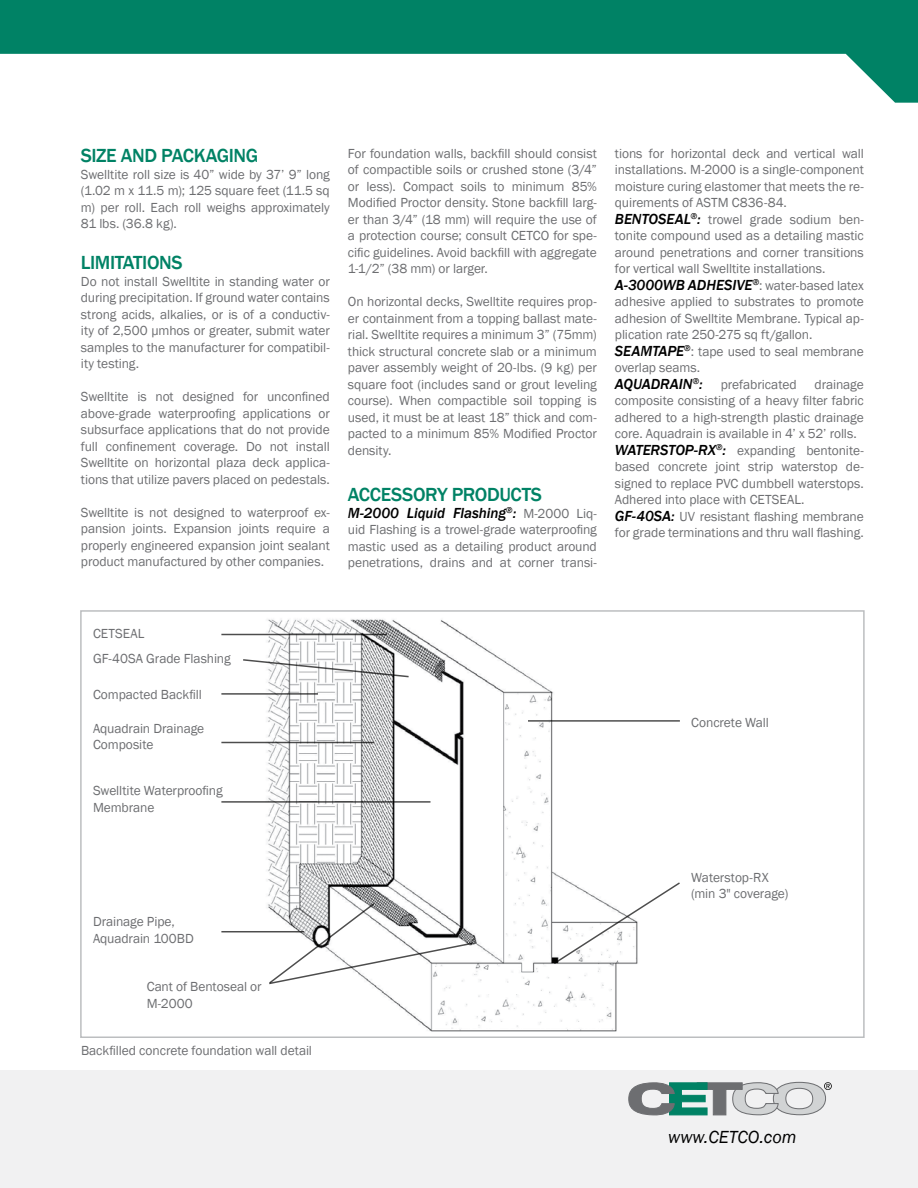
<style>
.page{position:relative;width:918px;height:1188px;background:#fff}
.page>*{position:absolute;margin:0;border:0;box-sizing:border-box;transform-origin:0 0}
.t1{font:500 19.5px "Franklin Gothic";letter-spacing:-.02em;color:#008265}
.t2{font:italic 18px "Franklin Gothic";color:#000}
.t3{font:italic 500 15px "Franklin Gothic";letter-spacing:-.005em;color:#000}
.t4{font:13.5px/16.5px "Franklin Gothic";letter-spacing:-.005em;color:#6d6e71;text-align:justify}
.s1{font-weight:400;font-style:normal;font-size:13.5px;color:#6d6e71}
.s2{font-weight:500;font-style:italic;font-size:15px;color:#000}
</style>
<div class="page">
<svg style="left:0;top:0;width:918px;height:103px;fill:#008265"></svg>
<div style="left:0;top:1070px;width:918px;height:118px;background:#f1f1f2"></div>
<svg style="left:628px;top:1082px;width:204px;height:34px"></svg>
<img style="left:221px;top:619px;width:396px;height:413px">
<div style="left:80px;top:610px;width:785px;height:428px;border:2px solid #bcbec0"></div>
<hr style="left:221px;top:634px;width:166px;height:1px;background:#000">
<hr style="left:221px;top:693px;width:97px;height:2px;background:#000">
<hr style="left:221px;top:742px;width:153px;height:1px;background:#000">
<hr style="left:221px;top:801px;width:209px;height:2px;background:#000">
<hr style="left:221px;top:931px;width:83px;height:1px;background:#000">
<svg style="left:268px;top:902px;width:206px;height:83px"></svg>
<svg style="left:552px;top:881px;width:128px;height:84px"></svg>
<hr style="left:528px;top:720px;width:152px;height:2px;background:#000">
<svg style="left:242px;top:658px;width:168px;height:20px"></svg>
<h1 class="t1" style="left:81px;top:144px;width:179px">SIZE AN D PACKAGING</h1>
<p class="t4" style="left:81px;top:166px;width:251px">Swelltite roll size is 40” wide by 37’ 9” long (1.02 m x 11.5 m); 125 square feet (11.5 sq m) per roll. Each roll weighs approximately 81 lbs. (36.8 kg).</p>
<h1 class="t1" style="left:81px;top:251px;width:103px">LI MITATIONS</h1>
<p class="t4" style="left:81px;top:273px;width:250px">Do not install Swelltite in standing water or during precipitation. If ground water contains strong acids, alkalies, or is of a conductiv&shy;ity of 2,500 μmhos or greater, submit water samples to the manufacturer for compatibil&shy;ity testing.</p>
<p class="t4" style="left:81px;top:389px;width:250px">Swelltite is not designed for unconfined above-grade waterproofing applications or subsurface applications that do not provide full confinement coverage. Do not install Swelltite on horizontal plaza deck applica&shy;tions that utilize pavers placed on pedestals.</p>
<p class="t4" style="left:81px;top:504px;width:251px">Swelltite is not designed to waterproof ex&shy;pansion joints. Expansion joints require a properly engineered expansion joint sealant product manufactured by other companies.</p>
<p class="t4" style="left:348px;top:145px;width:251px">For foundation walls, backfill should consist of compactible soils or crushed stone (3/4” or less). Compact soils to minimum 85% Modified Proctor density. Stone backfill larg&shy;er than 3/4” (18 mm) will require the use of a protection course; consult CETCO for spe&shy;cific guidelines. Avoid backfill with aggregate 1-1/2” (38 mm) or larger.</p>
<p class="t4" style="left:348px;top:294px;width:251px">On horizontal decks, Swelltite requires prop&shy;er containment from a topping ballast mate&shy;rial. Swelltite requires a minimum 3” (75mm) thick structural concrete slab or a minimum paver assembly weight of 20-lbs. (9 kg) per square foot (includes sand or grout leveling course). When compactible soil topping is used, it must be at least 18” thick and com&shy;pacted to a minimum 85% Modified Proctor density.</p>
<h1 class="t1" style="left:348px;top:483px;width:196px">ACCESSORY PRODUCTS</h1>
<p class="t3" style="left:348px;top:503px;width:251px">M-2000 Liquid Flashing<sup>®</sup>: <span class="s1">M-2000 Liq-</span></p>
<p class="t4" style="left:348px;top:522px;width:251px">uid Flashing is a trowel-grade waterproofing mastic used as a detailing product around penetrations, drains and at corner transi-</p>
<p class="t4" style="left:615px;top:145px;width:251px;text-align:left">tions for horizontal deck and vertical wall installations. M-2000 is a single-component moisture curing elastomer that meets the re&shy;quirements of ASTM C836-84.<br><span class="s2">BENTOSEAL</span><sup>®</sup><span class="s2">:</span> trowel grade sodium ben&shy;tonite compound used as a detailing mastic around penetrations and corner transitions for vertical wall Swelltite installations.<br><span class="s2">A-3000WB ADHESIVE</span><sup>®</sup>: water-based latex adhesive applied to substrates to promote adhesion of Swelltite Membrane. Typical ap&shy;plication rate 250-275 sq ft/gallon.<br><span class="s2">SEAMTAPE</span><sup>®</sup>: tape used to seal membrane overlap seams.</p>
<p class="t3" style="left:615px;top:375px;width:90px">AQUADRAIN<sup>®</sup>:</p>
<p class="t4" style="left:721px;top:376px;width:77px">prefabricated</p>
<p class="t4" style="left:615px;top:376px;width:251px;text-align:left;text-indent:200px">drainage composite consisting of a heavy filter fabric adhered to a high-strength plastic drainage core. Aquadrain is available in 4’ x 52’ rolls.<br><span class="s2">WATERSTOP-RX</span><sup>®</sup><span class="s2">:</span> expanding bentonite&shy;based concrete joint strip waterstop de&shy;signed to replace PVC dumbbell waterstops.<br>Adhered into place with CETSEAL.<br><span class="s2">GF-40SA:</span> UV resistant flashing membrane for grade terminations and thru wall flashing.</p>
<p class="t4" style="left:93px;top:625px;width:53px">CETSEAL</p>
<p class="t4" style="left:93px;top:650px;width:139px">GF-40SA Grade Flashing</p>
<p class="t4" style="left:93px;top:687px;width:110px">Compacted Backfill</p>
<p class="t4" style="left:93px;top:720px;width:113px">Aquadrain Drainage<br>Composite</p>
<p class="t4" style="left:93px;top:783px;width:131px">Swelltite Waterproofing<br>Membrane</p>
<p class="t4" style="left:691px;top:714px;width:79px">Concrete Wall</p>
<p class="t4" style="left:93px;top:914px;width:102px">Drainage Pipe,<br>Aquadrain 100BD</p>
<p class="t4" style="left:147px;top:979px;width:117px">Cant of Bentoseal or<br>M-2000</p>
<p class="t4" style="left:81px;top:1042px;width:233px">Backfilled concrete foundation wall detail</p>
<p class="t4" style="left:691px;top:869px;width:99px">Waterstop-RX (min 3" coverage)</p>
<h2 class="t2" style="left:668px;top:1126px;width:130px">www.CETCO.com</h2>
</div>
